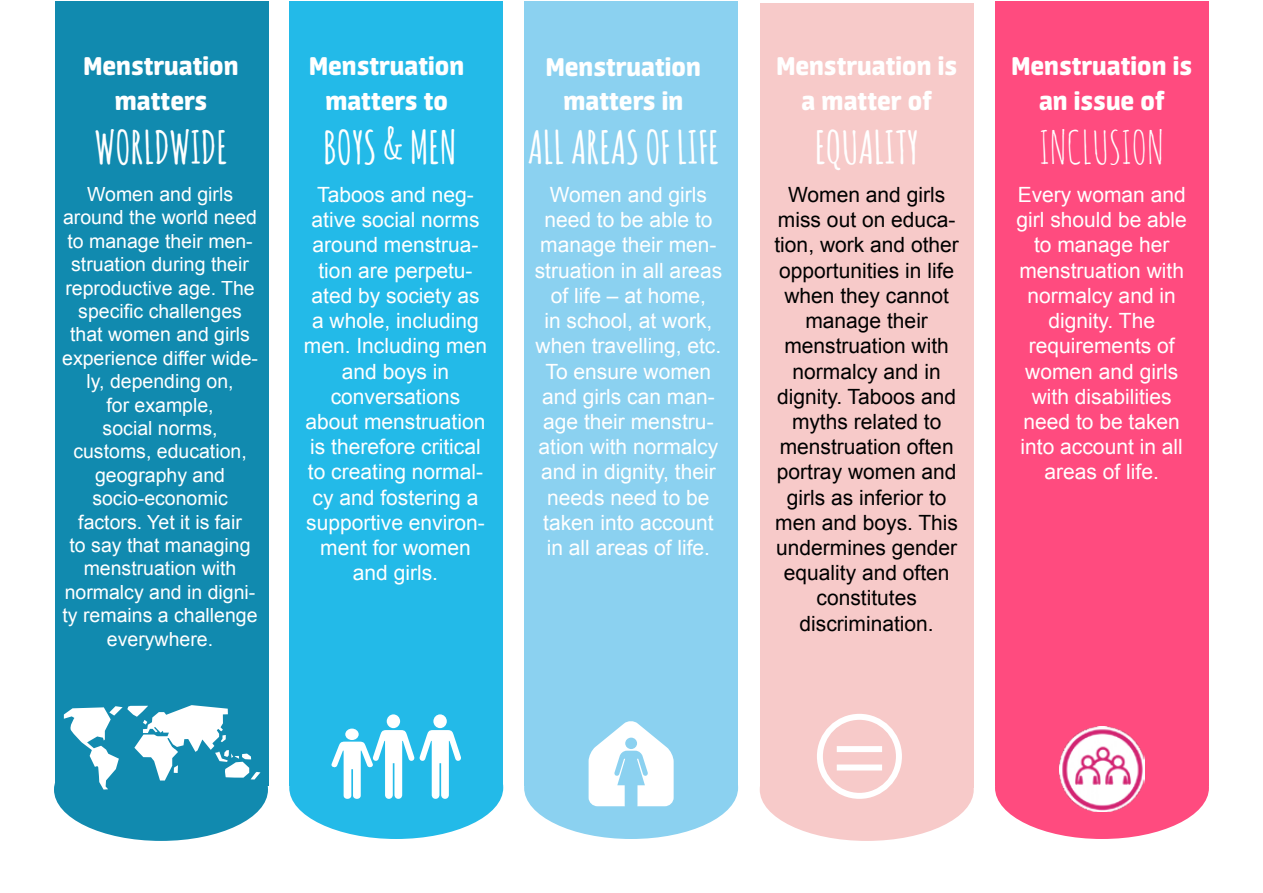
<style>
.page{position:relative;width:1263px;height:893px;background:#fff}
.page>*{position:absolute;margin:0;border:0;box-sizing:border-box;transform-origin:0 0}
.t1{font:700 45px "Amatic SC";color:#fff}
.t2{font:45px "Amatic SC";color:#fff}
.t3{font:800 28.5px/34.2px "Neuron";color:#fff;text-align:center}
.t4{font:21px/25.2px "Arial";color:#fff;text-align:center}
.t5{font:21px/25.2px "Arial";color:#000;text-align:center}
.t6{font:19.5px/23.4px "Arial";color:#fff;text-align:center}
</style>
<div class="page">
<div style="left:289px;top:736px;width:214px;height:103px;background:#23bae8;border-radius:50%"></div>
<div style="left:55px;top:1px;width:214px;height:785px;background:#118aaf"></div>
<div style="left:289px;top:1px;width:214px;height:785px;background:#23bae8"></div>
<div style="left:524px;top:1px;width:214px;height:785px;background:#8bd1f0"></div>
<div style="left:995px;top:1px;width:214px;height:785px;background:#ff4b7f"></div>
<div style="left:760px;top:3px;width:214px;height:785px;background:#f7cac9"></div>
<div style="left:433px;top:714px;width:14px;height:14px;background:#fff;border-radius:50%"></div>
<div style="left:387px;top:714px;width:13px;height:14px;background:#fff;border-radius:50%"></div>
<svg style="left:331px;top:730px;width:130px;height:69px"></svg>
<div style="left:345px;top:729px;width:14px;height:11px;background:#fff;border-radius:50%"></div>
<div style="left:995px;top:736px;width:214px;height:103px;background:#ff4b7f;border-radius:50%"></div>
<img style="left:1059px;top:726px;width:85px;height:85px">
<div style="left:760px;top:738px;width:214px;height:103px;background:#f7cac9;border-radius:50%"></div>
<div style="left:524px;top:736px;width:214px;height:103px;background:#8bd1f0;border-radius:50%"></div>
<div style="left:54px;top:738px;width:214px;height:103px;background:#118aaf;border-radius:50%"></div>
<svg style="left:64px;top:705px;width:196px;height:85px"></svg>
<svg style="left:589px;top:721px;width:85px;height:85px"></svg>
<div style="left:837px;top:746px;width:45px;height:6px;background:#fff"></div>
<div style="left:837px;top:764px;width:45px;height:6px;background:#fff"></div>
<div style="left:817px;top:714px;width:85px;height:85px;border:6px solid #fff;border-radius:50%"></div>
<h2 class="t3" style="left:83px;top:49px;width:157px">Menstruation matters</h2>
<h1 class="t1" style="left:94px;top:115px;width:135px">WORLDWIDE</h1>
<h2 class="t3" style="left:309px;top:49px;width:157px">Menstruation matters to</h2>
<h1 class="t1" style="left:323px;top:115px;width:135px">BOYS &amp; MEN</h1>
<h2 class="t3" style="left:546px;top:49px;width:157px">Menstruation matters in</h2>
<h1 class="t1" style="left:527px;top:115px;width:193px">ALL AREAS OF LIFE</h1>
<h2 class="t3" style="left:776px;top:49px;width:182px">Menstruation is a matter of</h2>
<h1 class="t1" style="left:815px;top:115px;width:105px">EQUALITY</h1>
<h2 class="t3" style="left:1011px;top:49px;width:182px">Menstruation is an issue of</h2>
<h1 class="t2" style="left:1039px;top:118px;width:126px">INCLUSION</h1>
<p class="t6" style="left:62px;top:183px;width:197px">Women and girls around the world need to manage their men&shy;struation during their reproductive age. The specific challenges that women and girls experience differ wide&shy;ly, depending on,<br>for example,<br>social norms, customs, education, geography and socio-economic factors. Yet it is fair<br>to say that managing menstruation with normalcy and in digni&shy;ty remains a challenge everywhere.</p>
<p class="t4" style="left:304px;top:182px;width:185px">Taboos and neg&shy;ative social norms around menstrua&shy;tion are perpetu&shy;ated by society as a whole, including men. Including men and boys in conversations about menstruation is therefore critical to creating normal&shy;cy and fostering a supportive environ&shy;ment for women and girls.</p>
<p class="t5" style="left:774px;top:182px;width:186px">Women and girls miss out on educa&shy;tion, work and other opportunities in life when they cannot manage their menstruation with normalcy and in dignity. Taboos and myths related to menstruation often portray women and girls as inferior to men and boys. This undermines gender equality and often constitutes discrimination.</p>
<p class="t4" style="left:535px;top:182px;width:189px">Women and girls need to be able to manage their men&shy;struation in all areas of life – at home,<br>in school, at work, when travelling, etc.<br>To ensure women and girls can man&shy;age their menstru&shy;ation with normalcy and in dignity, their needs need to be taken into account in all areas of life.</p>
<p class="t4" style="left:1016px;top:182px;width:172px">Every woman and girl should be able to manage her menstruation with normalcy and in dignity. The requirements of women and girls with disabilities need to be taken into account in all areas of life.</p>
</div>
